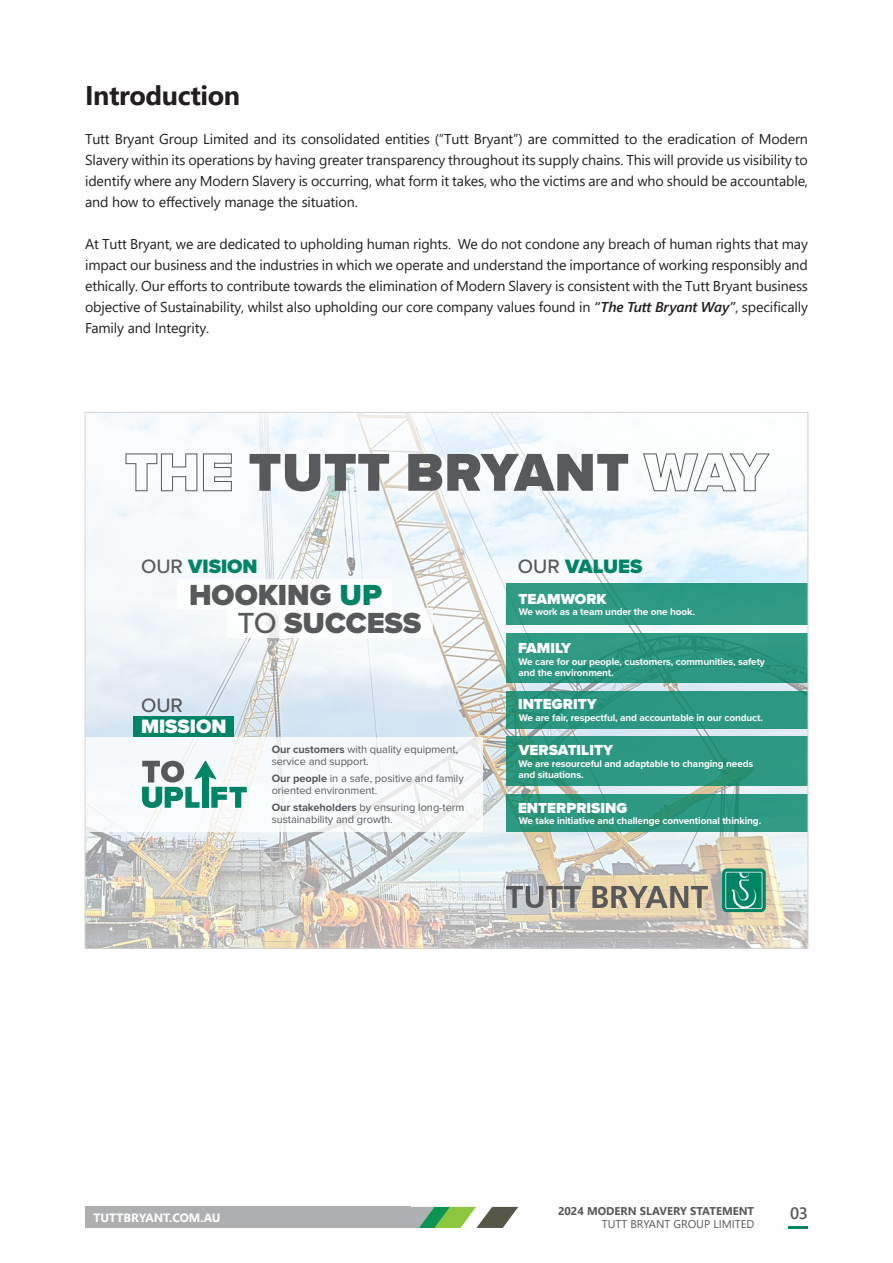
<style>
.page{position:relative;width:893px;height:1263px;background:#fff}
.page>*{position:absolute;margin:0;border:0;box-sizing:border-box;transform-origin:0 0}
.t1{font:900 30.15px "Proxima Nova";color:#58595b}
.t2{font:700 27px "Segoe UI";letter-spacing:-.015em;color:#231f20}
.t3{font:900 20.1px "Proxima Nova";color:#008466}
.t4{font:900 20.1px "Proxima Nova";color:#fff}
.t5{font:500 20.1px "Proxima Nova";color:#58595b}
.t6{font:600 16.5px "Segoe UI";color:#57585a}
.t7{font:900 15px "Proxima Nova";color:#fff}
.t8{font:14.25px/21px "Segoe UI";letter-spacing:-.01em;color:#231f20;text-align:justify}
.t9{font:700 12px "Segoe UI";color:#fff}
.t10{font:700 11.25px "Segoe UI";color:#57585a}
.t11{font:11.25px "Segoe UI";color:#57585a}
.t12{font:11.1px/12px "Proxima Nova";letter-spacing:-.005em;color:#58595b}
.t13{font:700 10.05px/11.1px "Proxima Nova";letter-spacing:-.01em;color:#fff}
.s1{font-weight:600;font-style:italic}
.s2{font-weight:500;color:#58595b}
.s3{color:#008466}
.s4{font-weight:500}
.s5{font-weight:700}
</style>
<div class="page">
<svg style="left:411px;top:1207px;width:107px;height:21px"></svg>
<div style="left:85px;top:1207px;width:326px;height:21px;background:#aeafb0"></div>
<hr style="left:789px;top:1226px;width:19px;height:3px;background:#008666">
<img style="left:87px;top:414px;width:719px;height:532px">
<div style="left:506px;top:794px;width:302px;height:37px;background:linear-gradient(to right,#2c957b,#2e9982)"></div>
<svg style="left:506px;top:736px;width:300px;height:50px;fill:#2d9882"></svg>
<div style="left:506px;top:691px;width:302px;height:38px;background:linear-gradient(to right,#28937c,#2d9984)"></div>
<div style="left:506px;top:633px;width:302px;height:50px;background:linear-gradient(to right,#2d9881,#2a957e)"></div>
<div style="left:506px;top:583px;width:302px;height:42px;background:#309b84"></div>
<svg style="left:125px;top:453px;width:107px;height:38px"></svg>
<svg style="left:643px;top:453px;width:127px;height:38px"></svg>
<svg style="left:87px;top:736px;width:396px;height:95px"></svg>
<div style="left:177px;top:579px;width:215px;height:29px;background:#fff"></div>
<div style="left:227px;top:608px;width:205px;height:30px;background:#fff"></div>
<div style="left:133px;top:716px;width:101px;height:20px;background:#008466"></div>
<svg style="left:506px;top:886px;width:75px;height:22px"></svg>
<svg style="left:592px;top:886px;width:116px;height:22px"></svg>
<svg style="left:722px;top:868px;width:44px;height:44px"></svg>
<svg style="left:250px;top:454px;width:139px;height:37px"></svg>
<svg style="left:408px;top:454px;width:220px;height:37px"></svg>
<svg style="left:142px;top:760px;width:105px;height:48px"></svg>
<p class="t2" style="left:85px;top:70px;width:157px">Introduction</p>
<p class="t8" style="left:85px;top:127px;width:724px">Tutt Bryant Group Limited and its consolidated entities (“Tutt Bryant”) are committed to the eradication of Modern Slavery within its operations by having greater transparency throughout its supply chains. This will provide us visibility to identify where any Modern Slavery is occurring, what form it takes, who the victims are and who should be accountable, and how to effectively manage the situation.</p>
<p class="t8" style="left:85px;top:232px;width:724px">At Tutt Bryant, we are dedicated to upholding human rights. We do not condone any breach of human rights that may impact our business and the industries in which we operate and understand the importance of working responsibly and ethically. Our efforts to contribute towards the elimination of Modern Slavery is consistent with the Tutt Bryant business objective of Sustainability, whilst also upholding our core company values found in <span class="s1">“The Tutt Bryant Way”</span>, specifically Family and Integrity.</p>
<p class="t3" style="left:141px;top:552px;width:118px"><span class="s2">OUR</span> VISION</p>
<p class="t3" style="left:518px;top:552px;width:126px"><span class="s2">OUR</span> VALUES</p>
<p class="t1" style="left:189px;top:572px;width:194px">HOOKING <span class="s3">UP</span></p>
<p class="t1" style="left:237px;top:601px;width:185px"><span class="s4">TO</span> SUCCESS</p>
<p class="t5" style="left:141px;top:691px;width:44px">OUR</p>
<p class="t4" style="left:141px;top:712px;width:87px">MISSION</p>
<p class="t12" style="left:272px;top:743px;width:188px"><span class="s5">Our customers</span> with quality equipment, service and support.</p>
<p class="t12" style="left:272px;top:772px;width:194px"><span class="s5">Our people</span> in a safe, positive and family oriented environment.</p>
<p class="t12" style="left:272px;top:801px;width:194px"><span class="s5">Our stakeholders</span> by ensuring long-term sustainability and growth.</p>
<p class="t7" style="left:518px;top:587px;width:90px">TEAMWORK</p>
<p class="t7" style="left:518px;top:637px;width:55px">FAMILY</p>
<p class="t13" style="left:519px;top:606px;width:178px">We work as a team under the one hook.</p>
<p class="t13" style="left:519px;top:655px;width:248px">We care for our people, customers, communities, safety and the environment.</p>
<p class="t13" style="left:519px;top:711px;width:246px">We are fair, respectful, and accountable in our conduct.</p>
<p class="t13" style="left:518px;top:758px;width:236px">We are resourceful and adaptable to changing needs and situations.</p>
<p class="t7" style="left:518px;top:693px;width:80px">INTEGRITY</p>
<p class="t7" style="left:519px;top:739px;width:96px">VERSATILITY</p>
<p class="t7" style="left:518px;top:796px;width:111px">ENTERPRISING</p>
<p class="t13" style="left:519px;top:814px;width:244px">We take initiative and challenge conventional thinking.</p>
<p class="t10" style="left:558px;top:1200px;width:198px">2024 MODERN SLAVERY STATEMENT</p>
<p class="t11" style="left:602px;top:1214px;width:154px">TUTT BRYANT GROUP LIMITED</p>
<p class="t9" style="left:94px;top:1206px;width:128px">TUTTBRYANT.COM.AU</p>
<p class="t6" style="left:790px;top:1197px;width:19px">03</p>
</div>
